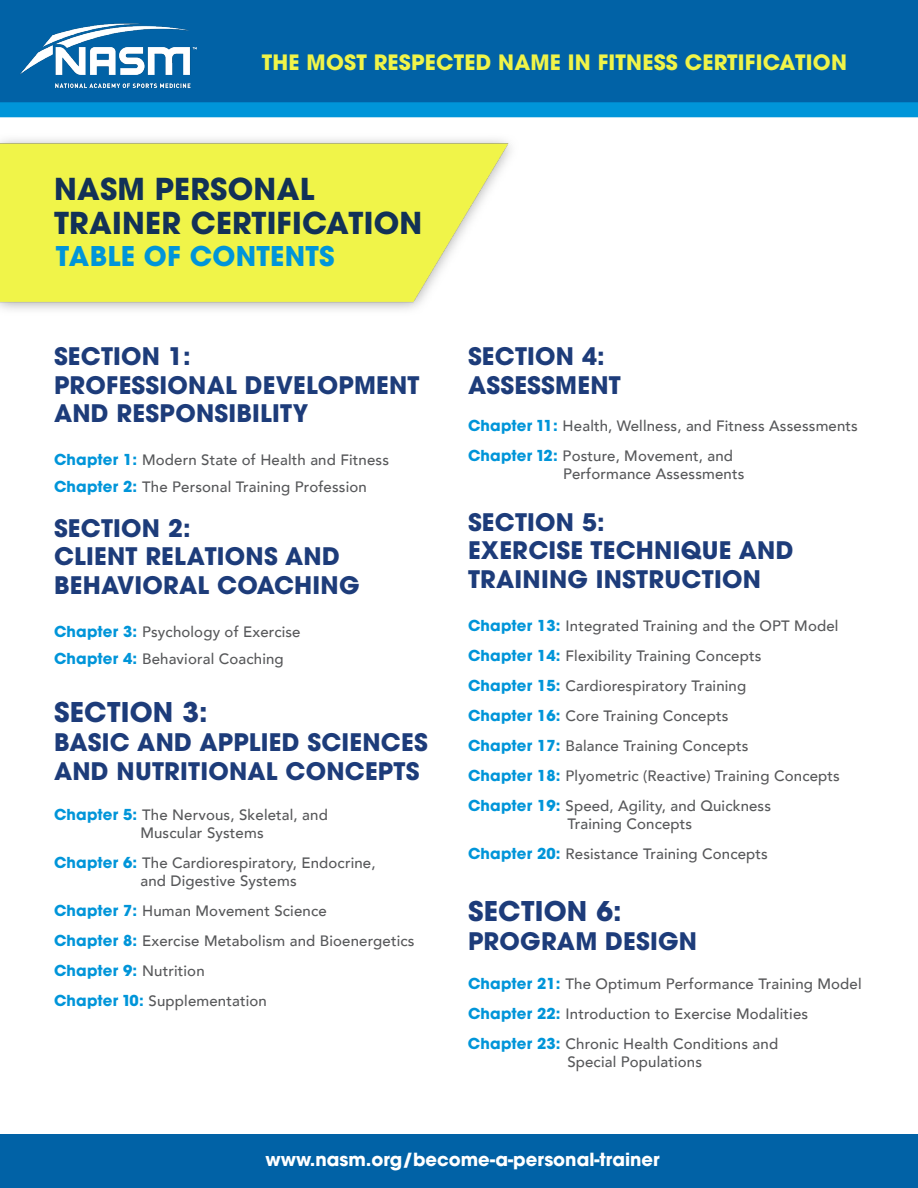
<style>
.page{position:relative;width:918px;height:1188px;background:#fff}
.page>*{position:absolute;margin:0;border:0;box-sizing:border-box;transform-origin:0 0}
.t1{font:700 30px "ITC Avant Garde Pro";letter-spacing:.01em;color:#123157}
.t2{font:700 27px "ITC Avant Garde Pro";letter-spacing:.01em;color:#1d3c7a}
.t3{font:700 27px "ITC Avant Garde Pro";letter-spacing:.01em;color:#0095d9}
.t4{font:700 24px/28.8px "ITC Avant Garde Pro";letter-spacing:.01em;color:#1d3c7a}
.t5{font:700 21px "ITC Avant Garde Pro";letter-spacing:.01em;color:#f0f449}
.t6{font:700 18px "ITC Avant Garde Pro";color:#fff}
.t7{font:500 15px "Avenir";letter-spacing:.01em;color:#57585a}
.t8{font:700 15px "ITC Avant Garde Pro";letter-spacing:.01em;color:#0095d9}
.s1{font-family:"ITC Avant Garde Pro";font-weight:700;color:#0095d9}
.s2{font-family:"Avenir";font-weight:500;color:#57585a}
</style>
<div class="page">
<img style="left:0;top:139px;width:511px;height:171px">
<div style="left:0;top:0;width:918px;height:110px;background:#0162a6"></div>
<div style="left:0;top:102px;width:918px;height:15px;background:#0095d9"></div>
<img style="left:20px;top:23px;width:177px;height:65px">
<div style="left:0;top:1134px;width:918px;height:54px;background:#0162a6"></div>
<p class="t5" style="left:262px;top:49px;width:587px">THE MOST RESPECTED NAME IN FITNESS CERTIFICATION</p>
<p class="t1" style="left:54px;top:169px;width:262px">NASM PERSONAL</p>
<p class="t1" style="left:54px;top:203px;width:370px">TRAINER CERTIFICATION</p>
<p class="t3" style="left:56px;top:238px;width:280px">TABLE OF CONTENTS</p>
<p class="t4" style="left:54px;top:341px;width:138px">SECTION 1:</p>
<p class="t4" style="left:54px;top:370px;width:367px">PROFESSIONAL DEVELOPMENT</p>
<p class="t4" style="left:54px;top:399px;width:256px">AND RESPONSIBILITY</p>
<p class="t7" style="left:54px;top:447px;width:337px"><span class="s1">Chapter 1:</span> Modern State of Health and Fitness</p>
<p class="t7" style="left:54px;top:474px;width:314px"><span class="s1">Chapter 2:</span> The Personal Training Profession</p>
<p class="t4" style="left:54px;top:513px;width:138px">SECTION 2:</p>
<p class="t4" style="left:54px;top:542px;width:287px">CLIENT RELATIONS AND</p>
<p class="t4" style="left:54px;top:571px;width:307px">BEHAVIORAL COACHING</p>
<p class="t7" style="left:54px;top:619px;width:248px"><span class="s1">Chapter 3:</span> Psychology of Exercise</p>
<p class="t7" style="left:54px;top:646px;width:231px"><span class="s1">Chapter 4:</span> Behavioral Coaching</p>
<p class="t2" style="left:54px;top:694px;width:155px">SECTION 3:</p>
<p class="t4" style="left:54px;top:727px;width:375px">BASIC AND APPLIED SCIENCES</p>
<p class="t4" style="left:54px;top:756px;width:367px">AND NUTRITIONAL CONCEPTS</p>
<p class="t7" style="left:54px;top:802px;width:275px"><span class="s1">Chapter 5:</span> The Nervous, Skeletal, and</p>
<p class="t7" style="left:140px;top:820px;width:125px">Muscular Systems</p>
<p class="t7" style="left:54px;top:850px;width:323px"><span class="s1">Chapter 6:</span> The Cardiorespiratory, Endocrine,</p>
<p class="t7" style="left:140px;top:868px;width:158px">and Digestive Systems</p>
<p class="t7" style="left:54px;top:898px;width:274px"><span class="s1">Chapter 7:</span> Human Movement Science</p>
<p class="t7" style="left:54px;top:928px;width:362px"><span class="s1">Chapter 8:</span> Exercise Metabolism and Bioenergetics</p>
<p class="t8" style="left:54px;top:960px;width:152px">Chapter 9: <span class="s2">Nutrition</span></p>
<p class="t7" style="left:54px;top:988px;width:214px"><span class="s1">Chapter 10:</span> Supplementation</p>
<p class="t4" style="left:468px;top:341px;width:138px">SECTION 4:</p>
<p class="t4" style="left:468px;top:370px;width:154px">ASSESSMENT</p>
<p class="t7" style="left:468px;top:413px;width:391px"><span class="s1">Chapter 11:</span> Health, Wellness, and Fitness Assessments</p>
<p class="t7" style="left:468px;top:443px;width:267px"><span class="s1">Chapter 12:</span> Posture, Movement, and</p>
<p class="t7" style="left:563px;top:461px;width:183px">Performance Assessments</p>
<p class="t4" style="left:468px;top:507px;width:138px">SECTION 5:</p>
<p class="t4" style="left:468px;top:536px;width:327px">EXERCISE TECHNIQUE AND<br>TRAINING INSTRUCTION</p>
<p class="t7" style="left:468px;top:613px;width:372px"><span class="s1">Chapter 13:</span> Integrated Training and the OPT Model</p>
<p class="t7" style="left:468px;top:643px;width:295px"><span class="s1">Chapter 14:</span> Flexibility Training Concepts</p>
<p class="t7" style="left:468px;top:673px;width:280px"><span class="s1">Chapter 15:</span> Cardiorespiratory Training</p>
<p class="t7" style="left:468px;top:703px;width:262px"><span class="s1">Chapter 16:</span> Core Training Concepts</p>
<p class="t7" style="left:468px;top:733px;width:282px"><span class="s1">Chapter 17:</span> Balance Training Concepts</p>
<p class="t7" style="left:468px;top:763px;width:373px"><span class="s1">Chapter 18:</span> Plyometric (Reactive) Training Concepts</p>
<p class="t7" style="left:468px;top:793px;width:305px"><span class="s1">Chapter 19:</span> Speed, Agility, and Quickness</p>
<p class="t7" style="left:567px;top:811px;width:126px">Training Concepts</p>
<p class="t7" style="left:468px;top:841px;width:301px"><span class="s1">Chapter 20:</span> Resistance Training Concepts</p>
<p class="t2" style="left:468px;top:893px;width:155px">SECTION 6:</p>
<p class="t4" style="left:468px;top:927px;width:231px">PROGRAM DESIGN</p>
<p class="t7" style="left:468px;top:971px;width:395px"><span class="s1">Chapter 21:</span> The Optimum Performance Training Model</p>
<p class="t7" style="left:468px;top:1001px;width:342px"><span class="s1">Chapter 22:</span> Introduction to Exercise Modalities</p>
<p class="t7" style="left:468px;top:1031px;width:312px"><span class="s1">Chapter 23:</span> Chronic Health Conditions and</p>
<p class="t7" style="left:567px;top:1049px;width:136px">Special Populations</p>
<p class="t6" style="left:265px;top:1147px;width:396px">www.nasm.org/become-a-personal-trainer</p>
</div>
